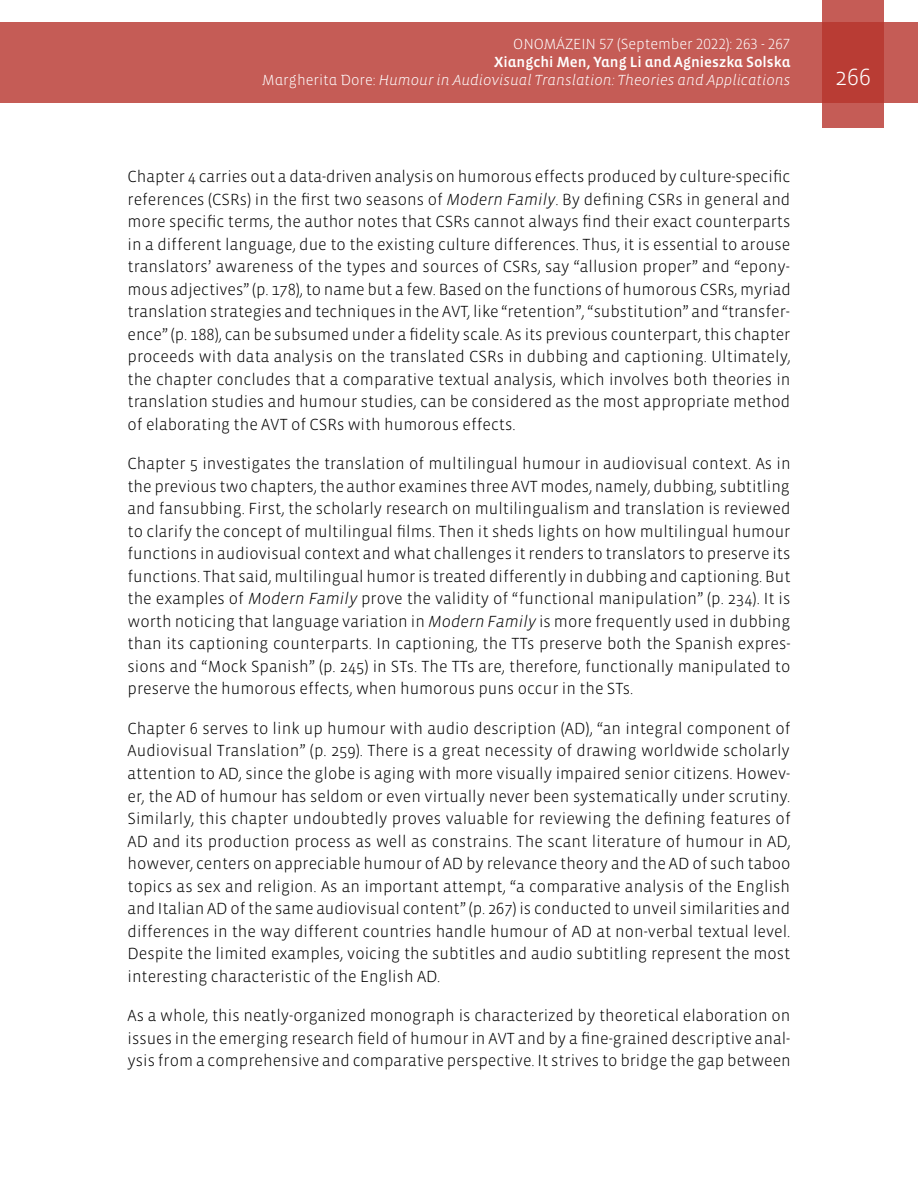
<style>
.page{position:relative;width:918px;height:1188px;background:#fff}
.page>*{position:absolute;margin:0;border:0;box-sizing:border-box;transform-origin:0 0}
.t1{font:300 24px "Vista Sans";color:#fff}
.t2{font:300 16.5px/22.5px "Vista Sans";color:#000;text-align:justify}
.t3{font:15px "Vista Sans Alt Light Ita";color:#fff}
.t4{font:15px "Vista Sans Alt Med";color:#fff}
.t5{font:300 15px "Vista Sans Alt";color:#fff}
.s1{font-family:"Vista Sans Alt";font-weight:300}
.s2{font-style:italic}
</style>
<div class="page">
<div style="left:0;top:23px;width:918px;height:80px;background:#c55c56"></div>
<svg style="left:822px;top:0;width:62px;height:128px;background:#bd4740"></svg>
<p class="t5" style="left:513px;top:37px;width:279px">ONOMÁZEIN 57 (September 2022): 263 - 267</p>
<p class="t4" style="left:494px;top:55px;width:298px">Xiangchi Men, Yang Li and Agnieszka Solska</p>
<p class="t3" style="left:262px;top:73px;width:530px"><span class="s1">Margherita Dore:</span> Humour in Audiovisual Translation: Theories and Applications</p>
<h1 class="t1" style="left:835px;top:65px;width:37px">266</h1>
<p class="t2" style="left:128px;top:166px;width:665px">Chapter 4 carries out a data-driven analysis on humorous effects produced by culture-specific references (CSRs) in the first two seasons of <span class="s2">Modern Family</span>. By defining CSRs in general and more specific terms, the author notes that CSRs cannot always find their exact counterparts in a different language, due to the existing culture differences. Thus, it is essential to arouse translators’ awareness of the types and sources of CSRs, say “allusion proper” and “epony&shy;mous adjectives” (p. 178), to name but a few. Based on the functions of humorous CSRs, myriad translation strategies and techniques in the AVT, like “retention”, “substitution” and “transfer&shy;ence” (p. 188), can be subsumed under a fidelity scale. As its previous counterpart, this chapter proceeds with data analysis on the translated CSRs in dubbing and captioning. Ultimately, the chapter concludes that a comparative textual analysis, which involves both theories in translation studies and humour studies, can be considered as the most appropriate method of elaborating the AVT of CSRs with humorous effects.</p>
<p class="t2" style="left:128px;top:453px;width:665px">Chapter 5 investigates the translation of multilingual humour in audiovisual context. As in the previous two chapters, the author examines three AVT modes, namely, dubbing, subtitling and fansubbing. First, the scholarly research on multilingualism and translation is reviewed to clarify the concept of multilingual films. Then it sheds lights on how multilingual humour functions in audiovisual context and what challenges it renders to translators to preserve its functions. That said, multilingual humor is treated differently in dubbing and captioning. But the examples of <span class="s2">Modern Family</span> prove the validity of “functional manipulation” (p. 234). It is worth noticing that language variation in <span class="s2">Modern Family</span> is more frequently used in dubbing than its captioning counterparts. In captioning, the TTs preserve both the Spanish expres&shy;sions and “Mock Spanish” (p. 245) in STs. The TTs are, therefore, functionally manipulated to preserve the humorous effects, when humorous puns occur in the STs.</p>
<p class="t2" style="left:128px;top:718px;width:665px">Chapter 6 serves to link up humour with audio description (AD), “an integral component of Audiovisual Translation” (p. 259). There is a great necessity of drawing worldwide scholarly attention to AD, since the globe is aging with more visually impaired senior citizens. Howev&shy;er, the AD of humour has seldom or even virtually never been systematically under scrutiny.<br>Similarly, this chapter undoubtedly proves valuable for reviewing the defining features of AD and its production process as well as constrains. The scant literature of humour in AD, however, centers on appreciable humour of AD by relevance theory and the AD of such taboo topics as sex and religion. As an important attempt, “a comparative analysis of the English and Italian AD of the same audiovisual content” (p. 267) is conducted to unveil similarities and differences in the way different countries handle humour of AD at non-verbal textual level.<br>Despite the limited examples, voicing the subtitles and audio subtitling represent the most interesting characteristic of the English AD.</p>
<p class="t2" style="left:128px;top:1005px;width:665px">As a whole, this neatly-organized monograph is characterized by theoretical elaboration on issues in the emerging research field of humour in AVT and by a fine-grained descriptive anal&shy;ysis from a comprehensive and comparative perspective. It strives to bridge the gap between</p>
</div>
